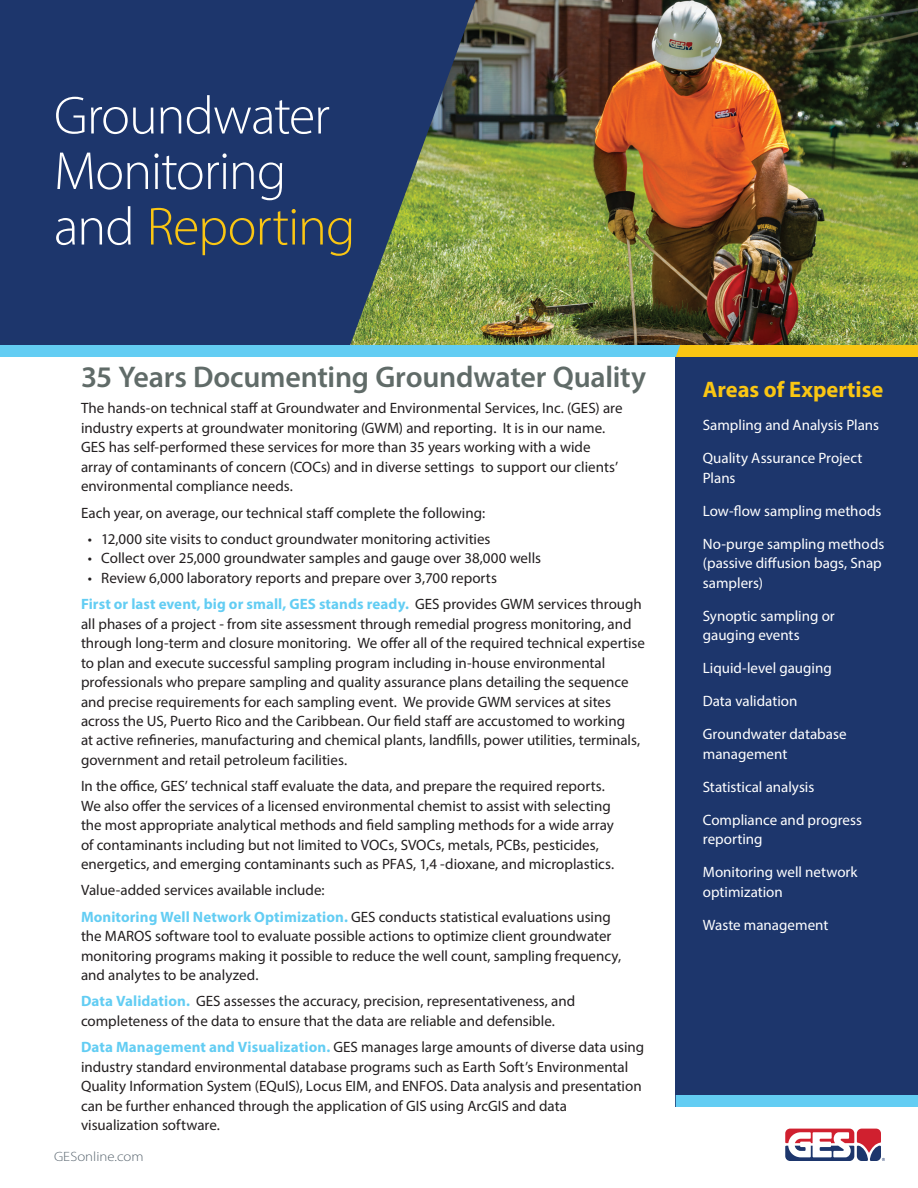
<style>
.page{position:relative;width:918px;height:1188px;background:#fff}
.page>*{position:absolute;margin:0;border:0;box-sizing:border-box;transform-origin:0 0}
.t1{font:300 54px/55.5px "Myriad Pro";letter-spacing:-.015em;color:#fff}
.t2{font:600 30px "Myriad Pro";letter-spacing:-.01em;color:#606b68}
.t3{font:700 22.5px "Myriad Pro";color:#fac613}
.t4{font:15px/19.5px "Myriad Pro";color:#231f20}
.t5{font:15px/19.5px "Myriad Pro";color:#fff}
.t6{font:300 13.5px "Myriad Pro";letter-spacing:.005em;color:#5a6670;scale:1.1 1}
.s1{color:#fac613}
.s2{font-weight:700;color:#63cdf3}
</style>
<div class="page">
<svg style="left:785px;top:1129px;width:100px;height:32px"></svg>
<img style="left:476px;top:0;width:442px;height:345px">
<svg style="left:0;top:0;width:476px;height:345px;background:#2a4367"></svg>
<div style="left:676px;top:351px;width:242px;height:756px;background:#1d366c"></div>
<div style="left:0;top:345px;width:918px;height:12px;background:#63cdf3"></div>
<div style="left:676px;top:1095px;width:242px;height:12px;background:#63cdf3"></div>
<div style="left:678px;top:345px;width:240px;height:12px;background:#fac613"></div>
<h1 class="t1" style="left:54px;top:87px;width:303px">Groundwater<br>Monitoring and <span class="s1">Reporting</span></h1>
<h2 class="t2" style="left:81px;top:358px;width:567px">35 Years Documenting Groundwater Quality</h2>
<p class="t4" style="left:81px;top:398px;width:543px">The hands-on technical staff at Groundwater and Environmental Services, Inc. (GES) are industry experts at groundwater monitoring (GWM) and reporting. It is in our name.<br>GES has self-performed these services for more than 35 years working with a wide array of contaminants of concern (COCs) and in diverse settings to support our clients’ environmental compliance needs.</p>
<p class="t4" style="left:81px;top:502px;width:406px">Each year, on average, our technical staff complete the following:</p>
<p class="t4" style="left:88px;top:529px;width:404px">• 12,000 site visits to conduct groundwater monitoring activities</p>
<p class="t4" style="left:88px;top:548px;width:455px">• Collect over 25,000 groundwater samples and gauge over 38,000 wells</p>
<p class="t4" style="left:81px;top:564px;width:562px;line-height:26.2px;text-indent:7px">• Review 6,000 laboratory reports and prepare over 3,700 reports<br><span class="s2">First or last event, big or small, GES stands ready.</span> GES provides GWM services through</p>
<p class="t4" style="left:81px;top:613px;width:566px">all phases of a project - from site assessment through remedial progress monitoring, and through long-term and closure monitoring. We offer all of the required technical expertise to plan and execute successful sampling program including in-house environmental professionals who prepare sampling and quality assurance plans detailing the sequence and precise requirements for each sampling event. We provide GWM services at sites across the US, Puerto Rico and the Caribbean. Our field staff are accustomed to working<br>at active refineries, manufacturing and chemical plants, landfills, power utilities, terminals, government and retail petroleum facilities.</p>
<p class="t4" style="left:81px;top:776px;width:535px">In the office, GES’ technical staff evaluate the data, and prepare the required reports.<br>We also offer the services of a licensed environmental chemist to assist with selecting the most appropriate analytical methods and field sampling methods for a wide array of contaminants including but not limited to VOCs, SVOCs, metals, PCBs, pesticides, energetics, and emerging contaminants such as PFAS, 1,4 -dioxane, and microplastics.</p>
<p class="t4" style="left:81px;top:877px;width:531px;line-height:26.2px">Value-added services available include:<br><span class="s2">Monitoring Well Network Optimization.</span> GES conducts statistical evaluations using</p>
<p class="t4" style="left:81px;top:926px;width:542px">the MAROS software tool to evaluate possible actions to optimize client groundwater monitoring programs making it possible to reduce the well count, sampling frequency, and analytes to be analyzed.</p>
<p class="t4" style="left:81px;top:991px;width:496px"><span class="s2">Data Validation.</span> GES assesses the accuracy, precision, representativeness, and completeness of the data to ensure that the data are reliable and defensible.</p>
<p class="t4" style="left:81px;top:1037px;width:565px"><span class="s2">Data Management and Visualization.</span> GES manages large amounts of diverse data using industry standard environmental database programs such as Earth Soft’s Environmental Quality Information System (EQuIS), Locus EIM, and ENFOS. Data analysis and presentation can be further enhanced through the application of GIS using ArcGIS and data visualization software.</p>
<p class="t6" style="left:54px;top:1148px;width:83px">GESonline.com</p>
<h3 class="t3" style="left:703px;top:375px;width:182px">Areas of Expertise</h3>
<p class="t5" style="left:703px;top:415px;width:178px">Sampling and Analysis Plans</p>
<p class="t5" style="left:703px;top:448px;width:161px">Quality Assurance Project<br>Plans</p>
<p class="t5" style="left:703px;top:501px;width:180px">Low-flow sampling methods</p>
<p class="t5" style="left:703px;top:534px;width:183px">No-purge sampling methods (passive diffusion bags, Snap samplers)</p>
<p class="t5" style="left:703px;top:606px;width:134px">Synoptic sampling or gauging events</p>
<p class="t5" style="left:703px;top:658px;width:130px">Liquid-level gauging</p>
<p class="t5" style="left:703px;top:691px;width:96px">Data validation</p>
<p class="t5" style="left:703px;top:724px;width:145px">Groundwater database management</p>
<p class="t5" style="left:703px;top:777px;width:113px">Statistical analysis</p>
<p class="t5" style="left:703px;top:810px;width:161px">Compliance and progress reporting</p>
<p class="t5" style="left:703px;top:862px;width:156px">Monitoring well network optimization</p>
<p class="t5" style="left:703px;top:915px;width:127px">Waste management</p>
</div>
